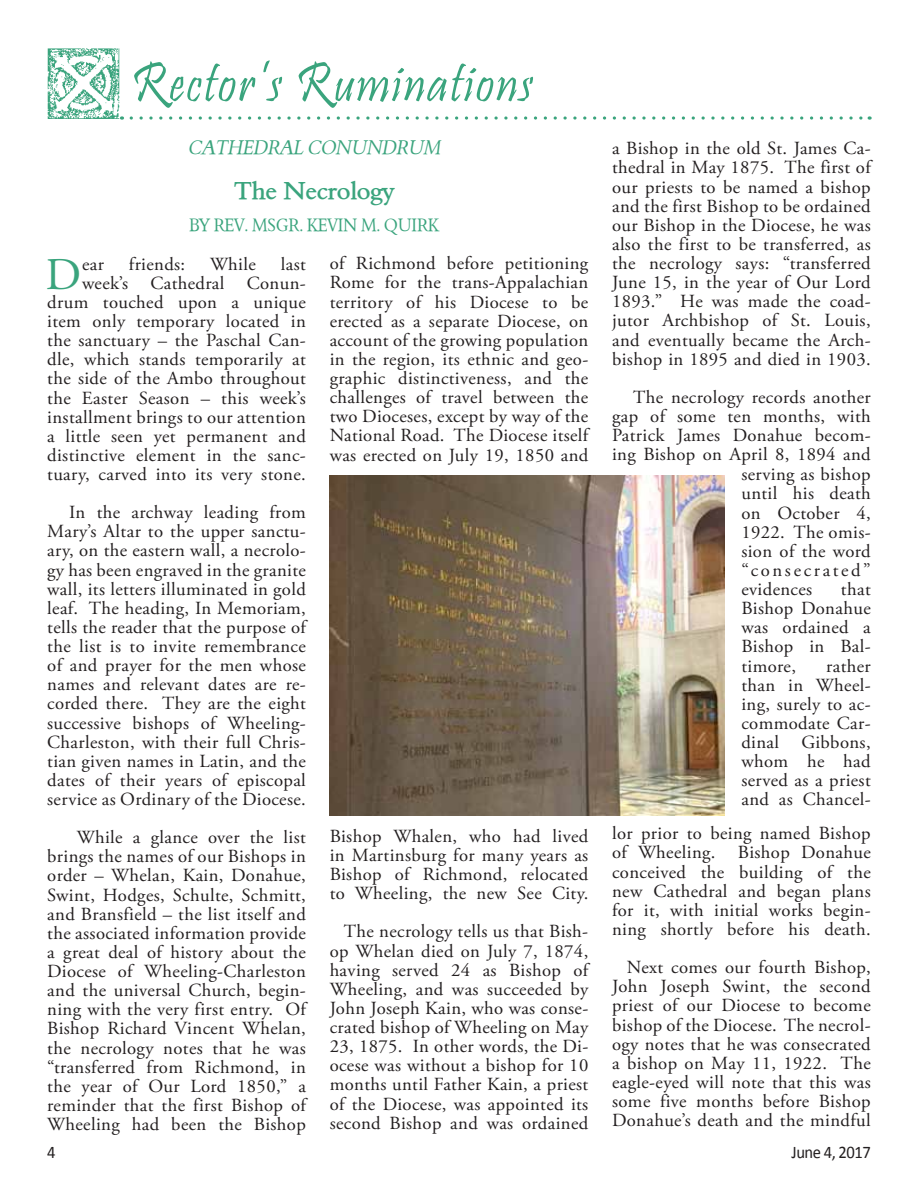
<style>
.page{position:relative;width:918px;height:1188px;background:#fff}
.page>*{position:absolute;margin:0;border:0;box-sizing:border-box;transform-origin:0 0}
.t1{font:57.45px "Pristina";letter-spacing:.04em;color:#3aa47d;scale:.9 1}
.t2{font:45.3px "Adobe Garamond Pro";color:#3aa47d}
.t3{font:700 25.35px "Nadine 2 Wide";color:#3aa47d}
.t4{font:italic 20.4px "Nadine 2 Wide";letter-spacing:-.01em;color:#3aa47d;scale:.87 1}
.t5{font:18.6px "Nadine 2 Wide Normal";letter-spacing:-.01em;color:#3aa47d;scale:.87 1}
.t6{font:18.45px/19px "Adobe Garamond Pro";letter-spacing:.02em;color:#231f20;text-align:justify}
.t7{font:18.45px "Adobe Garamond Pro";letter-spacing:.14em;color:#231f20}
.t8{font:17.7px "Calibri";letter-spacing:-.03em;color:#231f20;scale:.93 1}
</style>
<div class="page">
<svg style="left:131px;top:116px;width:739px;height:4px"></svg>
<img style="left:47px;top:48px;width:73px;height:71px">
<img style="left:330px;top:475px;width:395px;height:340px">
<h1 class="t1" style="left:131px;top:51px;width:448px">Rector’s Ruminations</h1>
<p class="t4" style="left:188px;top:135px;width:292px">CATHEDRAL CONUNDRUM</p>
<h3 class="t3" style="left:234px;top:175px;width:162px">The Necrology</h3>
<p class="t5" style="left:189px;top:213px;width:276px">BY REV. MSGR. KEVIN M. QUIRK</p>
<p class="t6" style="left:47px;top:255px;width:260px;text-align:right">last<br>week’s Cathedral Conun&shy;drum touched upon a unique item only temporary located in the sanctuary – the Paschal Can&shy;dle, which stands temporarily at the side of the Ambo throughout the Easter Season – this week’s installment brings to our attention a little seen yet permanent and distinctive element in the sanc&shy;tuary, carved into its very stone.</p>
<p class="t6" style="left:47px;top:504px;width:260px;text-indent:22px">In the archway leading from Mary’s Altar to the upper sanctu&shy;ary, on the eastern wall, a necrolo&shy;gy has been engraved in the granite wall, its letters illuminated in gold leaf. The heading, In Memoriam, tells the reader that the purpose of the list is to invite remembrance of and prayer for the men whose names and relevant dates are re&shy;corded there. They are the eight successive bishops of Wheeling-Charleston, with their full Chris&shy;tian given names in Latin, and the dates of their years of episcopal service as Ordinary of the Diocese.</p>
<p class="t6" style="left:47px;top:829px;width:260px;text-indent:30px">While a glance over the list brings the names of our Bishops in order – Whelan, Kain, Donahue, Swint, Hodges, Schulte, Schmitt, and Bransfield – the list itself and the associated information provide a great deal of history about the Diocese of Wheeling-Charleston and the universal Church, begin&shy;ning with the very first entry. Of Bishop Richard Vincent Whelan, the necrology notes that he was “transferred from Richmond, in the year of Our Lord 1850,” a reminder that the first Bishop of Wheeling had been the Bishop</p>
<h2 class="t2" style="left:45px;top:248px;width:37px">D</h2>
<p class="t6" style="left:82px;top:255px;width:23px">ear</p>
<p class="t6" style="left:129px;top:255px;width:58px">friends:</p>
<p class="t6" style="left:210px;top:255px;width:47px">While</p>
<p class="t6" style="left:330px;top:255px;width:260px">of Richmond before petitioning Rome for the trans-Appalachian territory of his Diocese to be erected as a separate Diocese, on account of the growing population in the region, its ethnic and geo&shy;graphic distinctiveness, and the challenges of travel between the two Dioceses, except by way of the National Road. The Diocese itself was erected on July 19, 1850 and</p>
<p class="t6" style="left:330px;top:827px;width:260px">Bishop Whalen, who had lived in Martinsburg for many years as Bishop of Richmond, relocated to Wheeling, the new See City.</p>
<p class="t6" style="left:330px;top:923px;width:260px;text-indent:14px">The necrology tells us that Bish&shy;op Whelan died on July 7, 1874, having served 24 as Bishop of Wheeling, and was succeeded by John Joseph Kain, who was conse&shy;crated bishop of Wheeling on May 23, 1875. In other words, the Di&shy;ocese was without a bishop for 10 months until Father Kain, a priest of the Diocese, was appointed its second Bishop and was ordained</p>
<p class="t6" style="left:612px;top:140px;width:260px">a Bishop in the old St. James Ca&shy;thedral in May 1875. The first of our priests to be named a bishop and the first Bishop to be ordained our Bishop in the Diocese, he was also the first to be transferred, as the necrology says: “transferred June 15, in the year of Our Lord 1893.” He was made the coad&shy;jutor Archbishop of St. Louis, and eventually became the Arch&shy;bishop in 1895 and died in 1903.</p>
<p class="t6" style="left:633px;top:388px;width:239px">The necrology records another</p>
<p class="t6" style="left:612px;top:407px;width:260px">gap of some ten months, with</p>
<p class="t6" style="left:612px;top:426px;width:260px">Patrick James Donahue becom-</p>
<p class="t6" style="left:612px;top:446px;width:260px">ing Bishop on April 8, 1894 and</p>
<p class="t6" style="left:741px;top:466px;width:131px">serving as bishop</p>
<p class="t6" style="left:741px;top:485px;width:131px">until his death</p>
<p class="t6" style="left:741px;top:504px;width:131px">on October 4,</p>
<p class="t6" style="left:741px;top:523px;width:131px">1922. The omis-</p>
<p class="t6" style="left:741px;top:542px;width:131px">sion of the word</p>
<p class="t7" style="left:741px;top:559px;width:131px">“consecrated”</p>
<p class="t6" style="left:741px;top:580px;width:72px">evidences</p>
<p class="t6" style="left:741px;top:580px;width:131px;text-indent:100px">that Bishop Donahue was ordained a Bishop in Bal&shy;timore,</p>
<p class="t6" style="left:741px;top:657px;width:131px;text-indent:85px">rather than in Wheel&shy;ing, surely to ac&shy;commodate Car&shy;dinal Gibbons, whom he had served as a priest and as Chancel-</p>
<p class="t6" style="left:612px;top:825px;width:260px">lor prior to being named Bishop of Wheeling. Bishop Donahue conceived the building of the new Cathedral and began plans for it, with initial works begin&shy;ning shortly before his death.</p>
<p class="t6" style="left:612px;top:958px;width:260px;text-indent:15px">Next comes our fourth Bishop, John Joseph Swint, the second priest of our Diocese to become bishop of the Diocese. The necrol&shy;ogy notes that he was consecrated a bishop on May 11, 1922. The eagle-eyed will note that this was some five months before Bishop Donahue’s death and the mindful</p>
<p class="t8" style="left:47px;top:1141px;width:11px">4</p>
<p class="t8" style="left:792px;top:1141px;width:87px">June 4, 2017</p>
</div>
